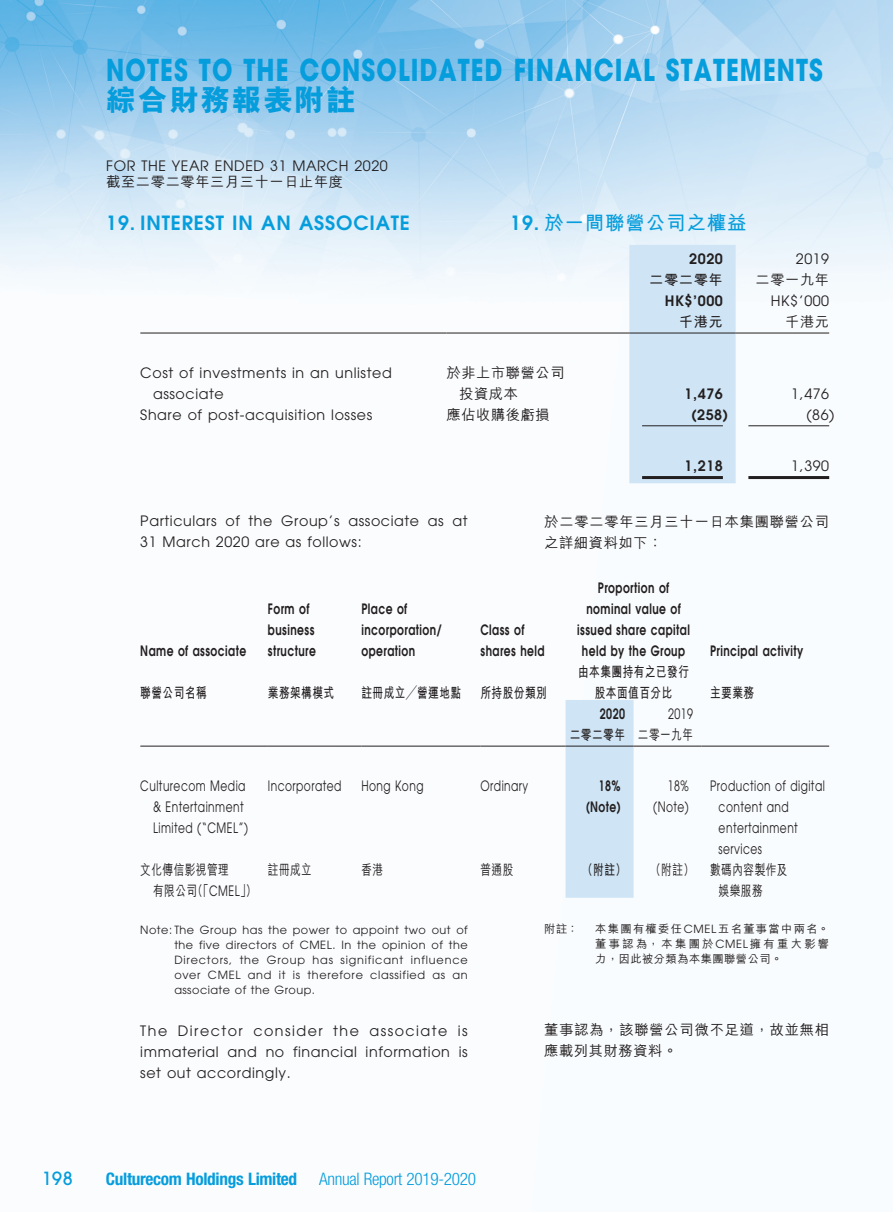
<style>
.page{position:relative;width:893px;height:1212px;background:#fff}
.page>*{position:absolute;margin:0;border:0;box-sizing:border-box;transform-origin:0 0}
.t1{font:700 30px "Avant Garde";letter-spacing:.045em;color:#069ddc;scale:.8 1}
.t2{font:30px "M Hei HK Xbold E Ten B5 H";letter-spacing:.045em;color:#069ddc}
.t3{font:600 19.5px "Avant Garde";letter-spacing:.04em;color:#069ddc}
.t4{font:19.5px "M Hei HK Bold E Ten B5 H";letter-spacing:.04em;color:#069ddc}
.t5{font:500 18px "Avant Garde";color:#069ddc}
.t6{font:700 condensed 17.25px "Helvetica Neue";letter-spacing:-.02em;color:#069ddc}
.t7{font:300 condensed 17.25px "Helvetica Neue";letter-spacing:-.02em;color:#069ddc}
.t8{font:14.25px/21px "Avant Garde";letter-spacing:.04em;color:#231f20}
.t9{font:600 14.25px/21px "Avant Garde";letter-spacing:.04em;color:#231f20;scale:.75 1}
.t10{font:14.25px/21px "Avant Garde";letter-spacing:.04em;color:#231f20;scale:.75 1}
.t11{font:14.25px/21px "M Hei HK Medium E Ten B5 H";letter-spacing:.04em;color:#231f20}
.t12{font:14.25px/21px "M Hei HK Bold E Ten B5 H";letter-spacing:.04em;color:#231f20;text-align:center;scale:.75 1}
.t13{font:14.25px/21px "M Hei HK Medium E Ten B5 H";letter-spacing:.04em;color:#231f20;scale:.75 1}
.t14{font:600 14.25px "Avant Garde";letter-spacing:.04em;color:#231f20}
.t15{font:14.25px "M Hei HK Bold E Ten B5 H";letter-spacing:.04em;color:#231f20}
.t16{font:11.25px/15px "Avant Garde";letter-spacing:.06em;color:#231f20;text-align:justify}
.t17{font:11.25px/15px "M Hei HK Medium E Ten B5 H";letter-spacing:.115em;color:#231f20;text-align:justify}
.s1{font-family:"Avant Garde";font-weight:600}
.s2{font-family:"M Hei HK Medium E Ten B5 H"}
.s3{font-family:"Avant Garde"}
</style>
<div class="page">
<img style="left:0;top:0;width:893px;height:898px">
<div style="left:629px;top:245px;width:107px;height:238px;background:#cfe5f6"></div>
<hr style="left:140px;top:333px;width:306px;height:1px;background:#231f20">
<hr style="left:446px;top:333px;width:183px;height:1px;background:#231f20">
<hr style="left:629px;top:333px;width:107px;height:1px;background:#231f20">
<hr style="left:736px;top:333px;width:93px;height:1px;background:#231f20">
<hr style="left:642px;top:425px;width:81px;height:1px;background:#231f20">
<hr style="left:748px;top:425px;width:81px;height:1px;background:#231f20">
<hr style="left:642px;top:476px;width:81px;height:3px;background:#231f20">
<hr style="left:748px;top:476px;width:81px;height:3px;background:#231f20">
<div style="left:566px;top:700px;width:68px;height:198px;background:#cfe5f6"></div>
<hr style="left:140px;top:746px;width:128px;height:1px;background:#231f20">
<hr style="left:268px;top:746px;width:93px;height:1px;background:#231f20">
<hr style="left:361px;top:746px;width:119px;height:1px;background:#231f20">
<hr style="left:480px;top:746px;width:86px;height:1px;background:#231f20">
<hr style="left:566px;top:746px;width:68px;height:1px;background:#231f20">
<hr style="left:634px;top:746px;width:68px;height:1px;background:#231f20">
<hr style="left:702px;top:746px;width:127px;height:1px;background:#231f20">
<h1 class="t1" style="left:106px;top:59px;width:897px">NOTES TO THE CONSOLIDATED FINANCIAL STATEMENTS</h1>
<h1 class="t2" style="left:106px;top:89px;width:251px">綜合財務報表附註</h1>
<p class="t8" style="left:106px;top:156px;width:283px">FOR THE YEAR ENDED 31 MARCH 2020</p>
<p class="t11" style="left:106px;top:173px;width:238px">截至二零二零年三月三十一日止年度</p>
<h2 class="t3" style="left:106px;top:215px;width:305px">19. INTEREST IN AN ASSOCIATE</h2>
<h2 class="t4" style="left:510px;top:215px;width:238px"><span class="s1">19.</span> 於一間聯營公司之權益</h2>
<p class="t14" style="left:689px;top:253px;width:35px">2020</p>
<p class="t8" style="left:796px;top:250px;width:35px">2019</p>
<p class="t15" style="left:649px;top:274px;width:75px">二零二零年</p>
<p class="t11" style="left:756px;top:271px;width:75px">二零一九年</p>
<p class="t14" style="left:665px;top:295px;width:60px">HK$’000</p>
<p class="t8" style="left:771px;top:292px;width:60px">HK$’000</p>
<p class="t15" style="left:679px;top:316px;width:45px">千港元</p>
<p class="t11" style="left:785px;top:313px;width:45px">千港元</p>
<p class="t8" style="left:153px;top:363px;width:240px;text-indent:-13px">Cost of investments in an unlisted associate</p>
<p class="t11" style="left:459px;top:364px;width:107px;text-indent:-13px">於非上市聯營公司投資成本</p>
<p class="t14" style="left:685px;top:388px;width:40px">1,476</p>
<p class="t8" style="left:791px;top:384px;width:39px">1,476</p>
<p class="t8" style="left:140px;top:405px;width:233px">Share of post-acquisition losses</p>
<p class="t11" style="left:446px;top:406px;width:105px">應佔收購後虧損</p>
<p class="t14" style="left:691px;top:409px;width:39px">(258)</p>
<p class="t8" style="left:806px;top:405px;width:30px">(86)</p>
<p class="t14" style="left:685px;top:460px;width:40px">1,218</p>
<p class="t8" style="left:791px;top:456px;width:39px">1,390</p>
<p class="t8" style="left:140px;top:511px;width:329px">Particulars of the Group’s associate as at<br>31 March 2020 are as follows:</p>
<p class="t11" style="left:544px;top:513px;width:286px">於二零二零年三月三十一日本集團聯營公司之詳細資料如下：</p>
<p class="t9" style="left:140px;top:642px;width:143px">Name of associate</p>
<p class="t9" style="left:268px;top:600px;width:66px">Form of business structure</p>
<p class="t9" style="left:361px;top:600px;width:108px">Place of incorporation/ operation</p>
<p class="t9" style="left:480px;top:621px;width:87px">Class of shares held</p>
<p class="t9" style="left:577px;top:579px;width:152px;text-align:center">Proportion of nominal value of issued share capital held by the Group</p>
<p class="t9" style="left:710px;top:642px;width:126px">Principal activity</p>
<p class="t12" style="left:140px;top:684px;width:90px">聯營公司名稱</p>
<p class="t12" style="left:268px;top:684px;width:90px">業務架構模式</p>
<p class="t12" style="left:361px;top:684px;width:135px">註冊成立╱營運地點</p>
<p class="t12" style="left:480px;top:684px;width:90px">所持股份類別</p>
<p class="t12" style="left:578px;top:663px;width:149px">由本集團持有之已發行股本面值百分比</p>
<p class="t9" style="left:600px;top:705px;width:35px">2020</p>
<p class="t10" style="left:668px;top:705px;width:35px">2019</p>
<p class="t12" style="left:570px;top:726px;width:166px">二零二零年 <span class="s2">二零一九年</span></p>
<p class="t12" style="left:710px;top:684px;width:60px">主要業務</p>
<p class="t10" style="left:153px;top:776px;width:128px;text-indent:-13px">Culturecom Media &amp; Entertainment<br>Limited (“CMEL”)</p>
<p class="t10" style="left:268px;top:776px;width:100px">Incorporated</p>
<p class="t10" style="left:361px;top:776px;width:84px">Hong Kong</p>
<p class="t10" style="left:480px;top:776px;width:65px">Ordinary</p>
<p class="t9" style="left:586px;top:776px;width:48px;text-align:right">18% (Note)</p>
<p class="t10" style="left:653px;top:776px;width:49px;text-align:right">18% (Note)</p>
<p class="t10" style="left:719px;top:776px;width:143px;text-indent:-9px">Production of digital content and entertainment services</p>
<p class="t13" style="left:153px;top:861px;width:140px;text-indent:-13px">文化傳信影視管理<br>有限公司（「<span class="s3">CMEL</span>」）</p>
<p class="t13" style="left:268px;top:861px;width:60px">註冊成立</p>
<p class="t13" style="left:361px;top:861px;width:31px">香港</p>
<p class="t13" style="left:480px;top:861px;width:45px">普通股</p>
<p class="t12" style="left:582px;top:861px;width:60px">（附註）</p>
<p class="t13" style="left:719px;top:861px;width:93px;text-indent:-69px">（附註） 數碼內容製作及娛樂服務</p>
<p class="t16" style="left:174px;top:924px;width:295px;text-indent:-34px">Note: The Group has the power to appoint two out of the five directors of CMEL. In the opinion of the Directors, the Group has significant influence over CMEL and it is therefore classified as an associate of the Group.</p>
<p class="t8" style="left:140px;top:1022px;width:329px;text-align:justify">The Director consider the associate is immaterial and no financial information is set out accordingly.</p>
<p class="t17" style="left:595px;top:923px;width:235px;text-indent:-51px">附註 ﹕ 本集團有權委任<span class="s3">CMEL</span>五名董事當中兩名。董事認為，本集團於<span class="s3">CMEL</span>擁有重大影響力，因此被分類為本集團聯營公司。</p>
<p class="t11" style="left:544px;top:1021px;width:286px">董事認為，該聯營公司微不足道，故並無相應載列其財務資料。</p>
<p class="t5" style="left:42px;top:1172px;width:33px">198</p>
<p class="t6" style="left:106px;top:1172px;width:193px">Culturecom Holdings Limited</p>
<p class="t7" style="left:319px;top:1172px;width:158px">Annual Report 2019-2020</p>
</div>
